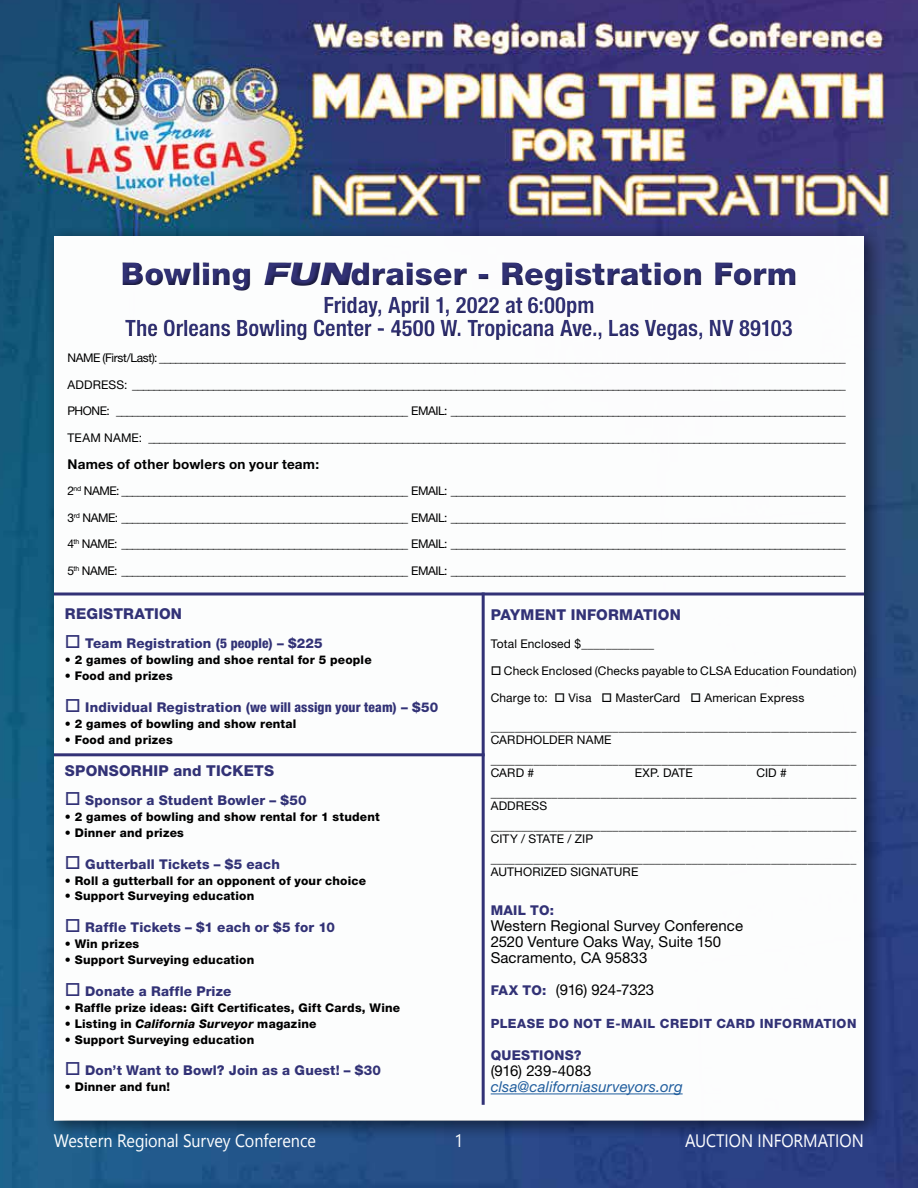
<style>
.page{position:relative;width:918px;height:1188px;background:#fff}
.page>*{position:absolute;margin:0;border:0;box-sizing:border-box;transform-origin:0 0}
.t1{font:900 31.5px "Helvetica Neue LT Pro";letter-spacing:.005em;color:#323276}
.t2{font:700 condensed 22.5px/22.5px "Helvetica Neue LT Pro";color:#323276;text-align:center}
.t3{font:18px "Segoe UI Emoji";color:#fff;scale:.9 1}
.t4{font:15px/16.2px "Helvetica Neue LT Pro";letter-spacing:.005em;color:#000}
.t5{font:800 15px "Helvetica Neue LT Pro";letter-spacing:.015em;color:#323276}
.t6{font:italic 15px "Helvetica Neue LT Pro";letter-spacing:.01em;color:#215e9e}
.t7{font:15px "Helvetica Neue LT Pro";letter-spacing:-.015em;color:#000}
.t8{font:800 13.5px "Helvetica Neue LT Pro";letter-spacing:.015em;color:#323276}
.t9{font:700 13.5px "Helvetica Neue LT Pro";letter-spacing:.02em;color:#000}
.t10{font:800 12.75px "Helvetica Neue LT Pro";letter-spacing:.04em;color:#323276}
.t11{font:12px/20px "Helvetica Neue LT Pro";letter-spacing:.01em;color:#000}
.t12{font:12px "Helvetica Neue LT Pro";letter-spacing:-.035em;color:#000}
.t13{font:800 12px "Helvetica Neue LT Pro";letter-spacing:.015em;color:#000}
.t14{font:12px "Helvetica Neue LT Pro";letter-spacing:-.04em;color:#000}
.s1{font-style:italic;font-stretch:expanded}
.s2{font-stretch:condensed}
.s3{font-style:italic}
.s4{font-weight:800;font-size:13.5px;color:#323276}
</style>
<div class="page">
<img style="left:0;top:0;width:918px;height:1188px">
<div style="left:44px;top:225px;width:840px;height:915px;background:#000;opacity:.35"></div>
<div style="left:54px;top:236px;width:810px;height:884px;background:#fff"></div>
<div style="left:119px;top:259px;width:682px;height:87px;background:#000;opacity:.75"></div>
<hr style="left:491px;top:1094px;width:192px;height:1px;background:#215e9e">
<hr style="left:482px;top:592px;width:3px;height:513px;background:#323276">
<svg style="left:54px;top:592px;width:810px;height:4px;background:#636497"></svg>
<hr style="left:54px;top:753px;width:431px;height:3px;background:#323276">
<svg style="left:54px;top:1135px;width:22px;height:12px"></svg>
<svg style="left:90px;top:1138px;width:13px;height:9px"></svg>
<svg style="left:119px;top:1134px;width:28px;height:17px"></svg>
<svg style="left:167px;top:1138px;width:7px;height:9px"></svg>
<svg style="left:184px;top:1134px;width:7px;height:13px"></svg>
<svg style="left:202px;top:1138px;width:4px;height:9px"></svg>
<svg style="left:301px;top:1138px;width:14px;height:9px"></svg>
<svg style="left:456px;top:1134px;width:4px;height:13px"></svg>
<svg style="left:685px;top:1134px;width:67px;height:13px"></svg>
<svg style="left:759px;top:1134px;width:103px;height:13px"></svg>
<svg style="left:215px;top:1134px;width:75px;height:17px"></svg>
<h1 class="t1" style="left:121px;top:255px;width:678px">Bowling <span class="s1">FUN</span>draiser - Registration Form</h1>
<h2 class="t2" style="left:125px;top:294px;width:669px">Friday, April 1, 2022 at 6:00pm<br>The Orleans Bowling Center - 4500 W. Tropicana Ave., Las Vegas, NV 89103</h2>
<p class="t12" style="left:68px;top:351px;width:780px">NAME (First/Last): _______________________________________________________________________________________________________________________________</p>
<p class="t11" style="left:68px;top:374px;width:780px">ADDRESS: ____________________________________________________________________________________________________________________________________</p>
<p class="t14" style="left:68px;top:404px;width:780px">PHONE: ______________________________________________________ EMAIL: _________________________________________________________________________</p>
<p class="t11" style="left:68px;top:428px;width:780px">TEAM NAME: _________________________________________________________________________________________________________________________________</p>
<p class="t9" style="left:68px;top:455px;width:253px">Names of other bowlers on your team:</p>
<p class="t12" style="left:68px;top:484px;width:780px">2<sup>nd</sup> NAME: _____________________________________________________ EMAIL: _________________________________________________________________________</p>
<p class="t12" style="left:67px;top:510px;width:780px">3<sup>rd</sup> NAME: _____________________________________________________ EMAIL: _________________________________________________________________________</p>
<p class="t12" style="left:67px;top:537px;width:780px">4<sup>th</sup> NAME: _____________________________________________________ EMAIL: _________________________________________________________________________</p>
<p class="t12" style="left:67px;top:563px;width:780px">5<sup>th</sup> NAME: _____________________________________________________ EMAIL: _________________________________________________________________________</p>
<p class="t5" style="left:491px;top:605px;width:192px">PAYMENT INFORMATION</p>
<p class="t11" style="left:491px;top:634px;width:165px">Total Enclosed $____________</p>
<p class="t11" style="left:491px;top:661px;width:367px">□ Check Enclosed (Checks payable to CLSA Education Foundation)</p>
<p class="t11" style="left:491px;top:687px;width:315px">Charge to: □ Visa □ MasterCard □ American Express</p>
<p class="t11" style="left:491px;top:720px;width:367px;line-height:13.2px">____________________________________________________________<br>CARDHOLDER NAME</p>
<p class="t11" style="left:491px;top:753px;width:367px;line-height:13.2px">____________________________________________________________<br>CARD #</p>
<p class="t5" style="left:65px;top:605px;width:119px">REGISTRATION</p>
<p class="t8" style="left:65px;top:636px;width:259px">□ Team Registration <span class="s2">(5 people)</span> – $225</p>
<p class="t13" style="left:65px;top:653px;width:308px">• 2 games of bowling and shoe rental for 5 people</p>
<p class="t13" style="left:65px;top:669px;width:109px">• Food and prizes</p>
<p class="t8" style="left:65px;top:699px;width:375px">□ Individual Registration <span class="s2">(we will assign your team)</span> – $50</p>
<p class="t13" style="left:65px;top:716px;width:233px">• 2 games of bowling and show rental</p>
<p class="t13" style="left:65px;top:732px;width:109px">• Food and prizes</p>
<p class="t5" style="left:65px;top:761px;width:211px">SPONSORHIP and TICKETS</p>
<p class="t8" style="left:65px;top:792px;width:243px">□ Sponsor a Student Bowler – $50</p>
<p class="t13" style="left:65px;top:810px;width:316px">• 2 games of bowling and show rental for 1 student</p>
<p class="t13" style="left:65px;top:825px;width:121px">• Dinner and prizes</p>
<p class="t8" style="left:65px;top:856px;width:216px">□ Gutterball Tickets – $5 each</p>
<p class="t13" style="left:65px;top:873px;width:303px">• Roll a gutterball for an opponent of your choice</p>
<p class="t13" style="left:65px;top:889px;width:191px">• Support Surveying education</p>
<p class="t8" style="left:65px;top:919px;width:272px">□ Raffle Tickets – $1 each or $5 for 10</p>
<p class="t13" style="left:65px;top:937px;width:76px">• Win prizes</p>
<p class="t13" style="left:65px;top:953px;width:191px">• Support Surveying education</p>
<p class="t8" style="left:65px;top:983px;width:168px">□ Donate a Raffle Prize</p>
<p class="t13" style="left:65px;top:1000px;width:337px">• Raffle prize ideas: Gift Certificates, Gift Cards, Wine</p>
<p class="t13" style="left:65px;top:1016px;width:253px">• Listing in <span class="s3">California Surveyor</span> magazine</p>
<p class="t13" style="left:65px;top:1032px;width:191px">• Support Surveying education</p>
<p class="t8" style="left:65px;top:1063px;width:318px">□ Don’t Want to Bowl? Join as a Guest! – $30</p>
<p class="t13" style="left:65px;top:1080px;width:107px">• Dinner and fun!</p>
<p class="t11" style="left:491px;top:762px;width:367px;text-indent:266px">CID # ____________________________________________________________</p>
<p class="t11" style="left:491px;top:796px;width:367px">ADDRESS ____________________________________________________________</p>
<p class="t11" style="left:491px;top:829px;width:367px">CITY / STATE / ZIP ____________________________________________________________</p>
<p class="t11" style="left:491px;top:862px;width:149px">AUTHORIZED SIGNATURE</p>
<p class="t8" style="left:491px;top:902px;width:65px">MAIL TO:</p>
<p class="t4" style="left:491px;top:917px;width:254px">Western Regional Survey Conference<br>2520 Venture Oaks Way, Suite 150<br>Sacramento, CA 95833</p>
<p class="t7" style="left:491px;top:981px;width:165px"><span class="s4">FAX TO:</span> (916) 924-7323</p>
<p class="t10" style="left:491px;top:1016px;width:367px">PLEASE DO NOT E-MAIL CREDIT CARD INFORMATION</p>
<p class="t8" style="left:491px;top:1047px;width:93px">QUESTIONS?</p>
<p class="t4" style="left:491px;top:1063px;width:102px">(916) 239-4083</p>
<p class="t6" style="left:491px;top:1078px;width:193px">clsa@californiasurveyors.org</p>
<p class="t11" style="left:635px;top:762px;width:60px">EXP. DATE</p>
<h3 class="t3" style="left:77px;top:1130px;width:41px">▲▼ ■</h3>
<h3 class="t3" style="left:148px;top:1130px;width:75px">□■● ◆❖</h3>
<h3 class="t3" style="left:291px;top:1130px;width:12px">■</h3>
</div>
